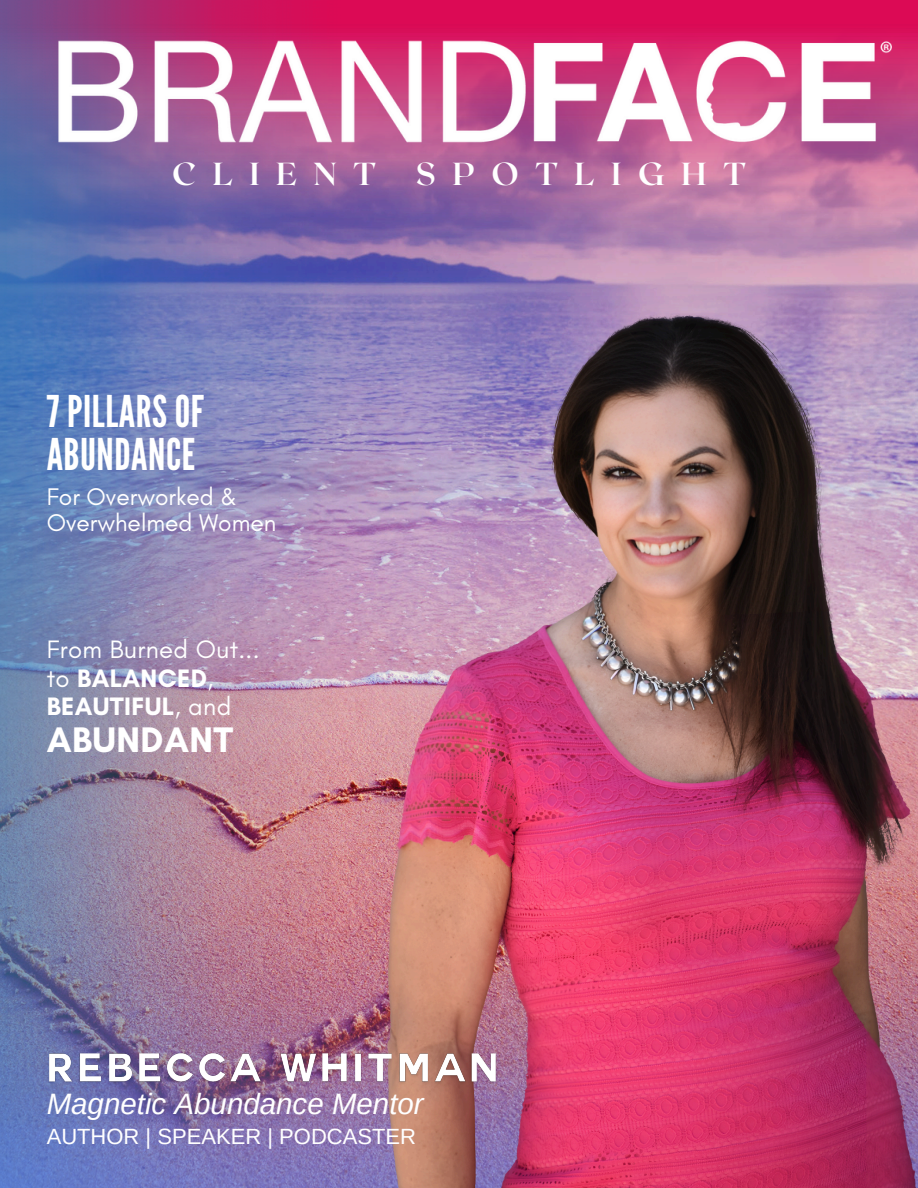
<style>
.page{position:relative;width:918px;height:1188px;background:#fff}
.page>*{position:absolute;margin:0;border:0;box-sizing:border-box;transform-origin:0 0}
.t1{font:43.65px/43.8px "League Gothic";letter-spacing:.015em;color:#fff}
.t2{font:700 36.15px "Glacial Indifference";letter-spacing:.015em;color:#fff}
.t3{font:700 31.8px "Roxborough CF";letter-spacing:.525em;color:#fff}
.t4{font:italic 29.55px "Arimo";color:#fff}
.t5{font:25.65px/28.2px "Glacial Indifference";letter-spacing:.015em;color:#fff}
.t6{font:24.45px/26.1px "Glacial Indifference";color:#fff}
.t7{font:22.05px "Arimo";color:#fff}
.s1{font-weight:700}
</style>
<div class="page">
<img style="left:345px;top:0;width:573px;height:265px">
<img style="left:0;top:0;width:345px;height:926px">
<img style="left:0;top:926px;width:345px;height:262px">
<img style="left:47px;top:29px;width:855px;height:125px">
<img style="left:345px;top:265px;width:573px;height:923px">
<img style="left:44px;top:1049px;width:459px;height:43px">
<p class="t3" style="left:172px;top:153px;width:575px">CLIENT SPOTLIGHT</p>
<h3 class="t1" style="left:47px;top:390px;width:159px">7 PILLARS OF<br>ABUNDANCE</h3>
<p class="t6" style="left:47px;top:483px;width:231px">For Overworked &amp;<br>Overwhelmed Women</p>
<h4 class="t5" style="left:47px;top:635px;width:215px">From Burned Out... to <span class="s1">BALANCED</span>,<br><span class="s1">BEAUTIFUL</span>, and</h4>
<h4 class="t2" style="left:47px;top:718px;width:188px">ABUNDANT</h4>
<p class="t4" style="left:47px;top:1088px;width:379px">Magnetic Abundance Mentor</p>
<p class="t7" style="left:47px;top:1124px;width:371px">AUTHOR | SPEAKER | PODCASTER</p>
</div>
